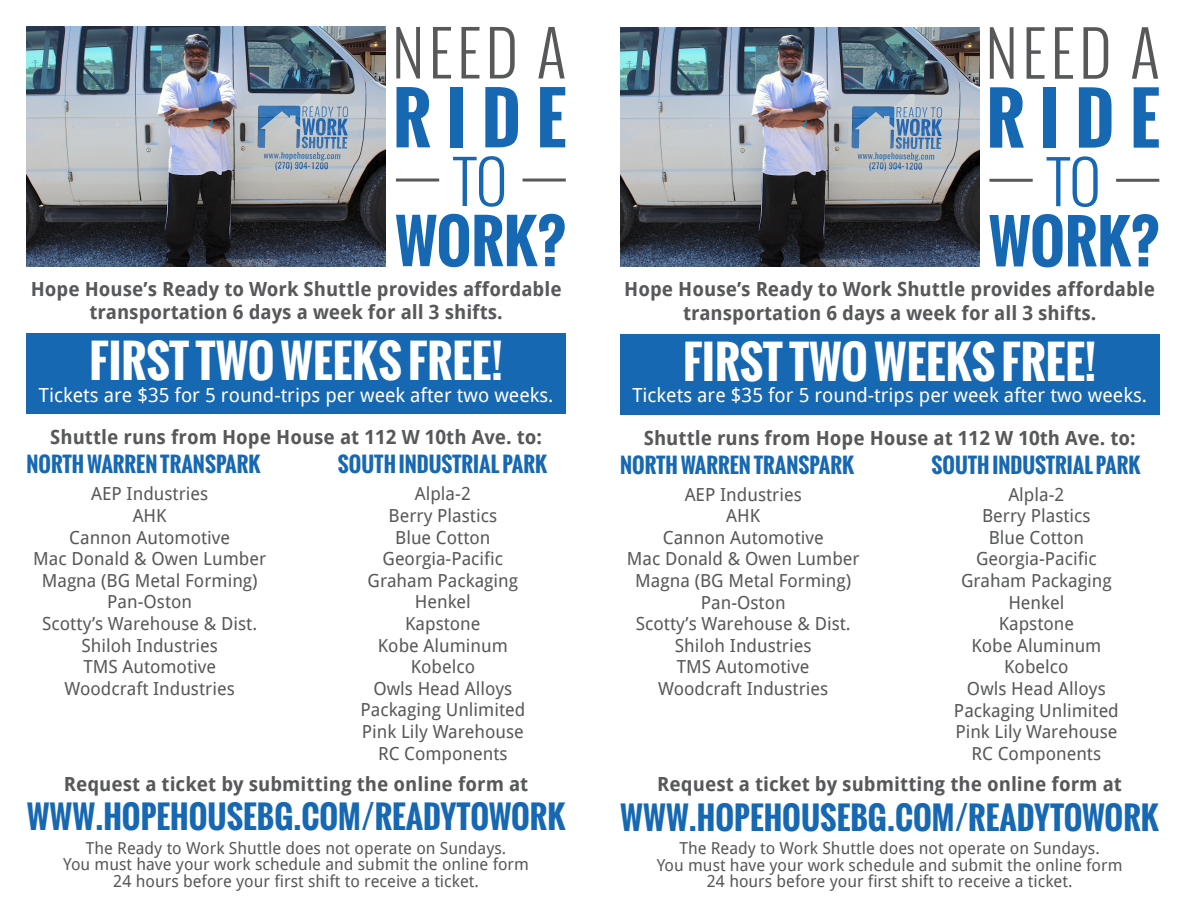
<style>
.page{position:relative;width:1188px;height:918px;background:#fff}
.page>*{position:absolute;margin:0;border:0;box-sizing:border-box;transform-origin:0 0}
.t1{font:700 68.7px "Oswald";letter-spacing:.23em;color:#1768b2}
.t2{font:300 61.35px "Oswald";letter-spacing:.07em;color:#57585a}
.t3{font:700 58.5px "Oswald";color:#1768b2}
.t4{font:300 58.5px "Oswald";color:#1768b2}
.t5{font:700 45px "Oswald";color:#fff}
.t6{font:700 31.5px "Oswald";color:#1768b2}
.t7{font:700 21px "Oswald";color:#1768b2}
.t8{font:700 19.5px/23.4px "Droid Sans";color:#57585a;text-align:center}
.t9{font:19.5px "Droid Sans";color:#fff}
.t10{font:18px/21.6px "Droid Sans";color:#57585a;text-align:center}
.t11{font:16.5px/16.5px "Droid Sans";color:#57585a;text-align:center}
</style>
<div class="page">
<div style="left:27px;top:334px;width:539px;height:80px;background:#1768b2"></div>
<img style="left:27px;top:27px;width:359px;height:239px">
<hr style="left:396px;top:179px;width:43px;height:3px;background:#57585a">
<hr style="left:523px;top:179px;width:43px;height:3px;background:#57585a">
<div style="left:620px;top:334px;width:540px;height:80px;background:#1768b2"></div>
<img style="left:620px;top:27px;width:359px;height:239px">
<hr style="left:989px;top:179px;width:44px;height:3px;background:#57585a">
<hr style="left:1116px;top:179px;width:43px;height:3px;background:#57585a">
<h2 class="t2" style="left:392px;top:11px;width:176px">NEED A</h2>
<h1 class="t1" style="left:393px;top:67px;width:175px">RIDE</h1>
<h3 class="t4" style="left:454px;top:142px;width:55px">TO</h3>
<h3 class="t3" style="left:395px;top:198px;width:172px">WORK?</h3>
<p class="t8" style="left:31px;top:278px;width:532px">Hope House’s Ready to Work Shuttle provides affordable transportation 6 days a week for all 3 shifts.</p>
<h3 class="t5" style="left:89px;top:328px;width:415px">FIRST TWO WEEKS FREE!</h3>
<p class="t9" style="left:39px;top:384px;width:516px">Tickets are $35 for 5 round-trips per week after two weeks.</p>
<p class="t8" style="left:50px;top:426px;width:493px">Shuttle runs from Hope House at 112 W 10th Ave. to:</p>
<p class="t7" style="left:27px;top:449px;width:236px">NORTH WARREN TRANSPARK</p>
<p class="t7" style="left:338px;top:449px;width:211px">SOUTH INDUSTRIAL PARK</p>
<p class="t10" style="left:33px;top:483px;width:234px">AEP Industries<br>AHK<br>Cannon Automotive<br>Mac Donald &amp; Owen Lumber<br>Magna (BG Metal Forming)<br>Pan-Oston<br>Scotty’s Warehouse &amp; Dist.<br>Shiloh Industries<br>TMS Automotive<br>Woodcraft Industries</p>
<p class="t10" style="left:360px;top:483px;width:166px">Alpla-2<br>Berry Plastics<br>Blue Cotton<br>Georgia-Pacific<br>Graham Packaging<br>Henkel<br>Kapstone<br>Kobe Aluminum<br>Kobelco<br>Owls Head Alloys<br>Packaging Unlimited<br>Pink Lily Warehouse<br>RC Components</p>
<p class="t8" style="left:64px;top:772px;width:466px">Request a ticket by submitting the online form at</p>
<h3 class="t6" style="left:27px;top:793px;width:540px">WWW.HOPEHOUSEBG.COM/READYTOWORK</h3>
<p class="t11" style="left:63px;top:840px;width:467px">The Ready to Work Shuttle does not operate on Sundays.<br>You must have your work schedule and submit the online form<br>24 hours before your first shift to receive a ticket.</p>
<h2 class="t2" style="left:985px;top:11px;width:176px">NEED A</h2>
<h1 class="t1" style="left:986px;top:67px;width:175px">RIDE</h1>
<h3 class="t4" style="left:1048px;top:142px;width:55px">TO</h3>
<h3 class="t3" style="left:989px;top:198px;width:172px">WORK?</h3>
<p class="t8" style="left:624px;top:278px;width:532px">Hope House’s Ready to Work Shuttle provides affordable transportation 6 days a week for all 3 shifts.</p>
<h3 class="t5" style="left:683px;top:328px;width:415px">FIRST TWO WEEKS FREE!</h3>
<p class="t9" style="left:632px;top:384px;width:516px">Tickets are $35 for 5 round-trips per week after two weeks.</p>
<p class="t8" style="left:644px;top:426px;width:493px">Shuttle runs from Hope House at 112 W 10th Ave. to:</p>
<p class="t7" style="left:620px;top:449px;width:236px">NORTH WARREN TRANSPARK</p>
<p class="t7" style="left:931px;top:449px;width:211px">SOUTH INDUSTRIAL PARK</p>
<p class="t10" style="left:627px;top:484px;width:234px">AEP Industries<br>AHK<br>Cannon Automotive<br>Mac Donald &amp; Owen Lumber<br>Magna (BG Metal Forming)<br>Pan-Oston<br>Scotty’s Warehouse &amp; Dist.<br>Shiloh Industries<br>TMS Automotive<br>Woodcraft Industries</p>
<p class="t10" style="left:954px;top:484px;width:166px">Alpla-2<br>Berry Plastics<br>Blue Cotton<br>Georgia-Pacific<br>Graham Packaging<br>Henkel<br>Kapstone<br>Kobe Aluminum<br>Kobelco<br>Owls Head Alloys<br>Packaging Unlimited<br>Pink Lily Warehouse<br>RC Components</p>
<p class="t8" style="left:657px;top:773px;width:466px">Request a ticket by submitting the online form at</p>
<h3 class="t6" style="left:620px;top:794px;width:540px">WWW.HOPEHOUSEBG.COM/READYTOWORK</h3>
<p class="t11" style="left:657px;top:840px;width:467px">The Ready to Work Shuttle does not operate on Sundays.<br>You must have your work schedule and submit the online form<br>24 hours before your first shift to receive a ticket.</p>
</div>
